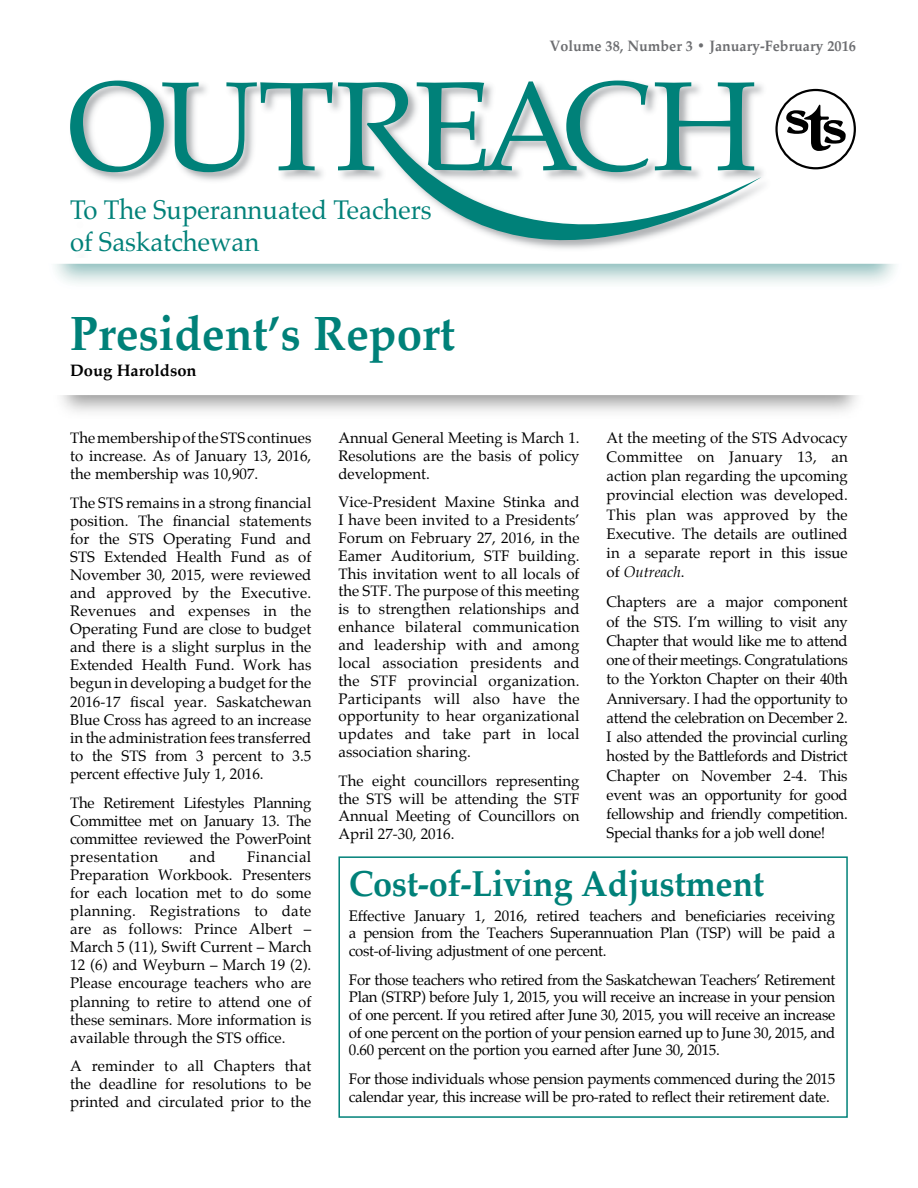
<style>
.page{position:relative;width:918px;height:1188px;background:#fff}
.page>*{position:absolute;margin:0;border:0;box-sizing:border-box;transform-origin:0 0}
.t1{font:700 48px "Palatino";color:#008179;scale:.95 1}
.t2{font:700 36px "Palatino";letter-spacing:-.01em;color:#008179;scale:.95 1}
.t3{font:27px/31px "Palatino";color:#008179;scale:.95 1}
.t4{font:700 16.5px "Palatino";color:#000}
.t5{font:15px/17.9px "Palatino";color:#000;text-align:justify}
.t6{font:15px/17.7px "Palatino";letter-spacing:-.02em;color:#000}
.t7{font:700 15px "Palatino";color:#6d6e71;scale:.95 1}
.s1{font-style:italic}
</style>
<div class="page">
<img style="left:90px;top:80px;width:719px;height:109px">
<svg style="left:70px;top:81px;width:263px;height:91px"></svg>
<svg style="left:338px;top:82px;width:423px;height:167px"></svg>
<div style="left:775px;top:89px;width:81px;height:80px;border:2px solid #000;border-radius:50%"></div>
<svg style="left:786px;top:105px;width:60px;height:46px"></svg>
<div style="left:338px;top:856px;width:510px;height:262px;border:2px solid #008179"></div>
<h3 class="t3" style="left:70px;top:195px;width:382px">To The Superannuated Teachers of Saskatchewan</h3>
<h1 class="t1" style="left:70px;top:293px;width:407px">President’s Report</h1>
<p class="t4" style="left:70px;top:357px;width:128px">Doug Haroldson</p>
<p class="t7" style="left:549px;top:33px;width:324px">Volume 38, Number 3 • January-February 2016</p>
<p class="t5" style="left:70px;top:428px;width:243px">The membership of the STS continues to increase. As of January 13, 2016, the membership was 10,907.</p>
<p class="t5" style="left:70px;top:493px;width:243px">The STS remains in a strong financial position. The financial statements for the STS Operating Fund and STS Extended Health Fund as of November 30, 2015, were reviewed and approved by the Executive.<br>Revenues and expenses in the Operating Fund are close to budget and there is a slight surplus in the Extended Health Fund. Work has begun in developing a budget for the 2016-17 fiscal year. Saskatchewan Blue Cross has agreed to an increase in the administration fees transferred to the STS from 3 percent to 3.5 percent effective July 1, 2016.</p>
<p class="t5" style="left:70px;top:793px;width:243px">The Retirement Lifestyles Planning Committee met on January 13. The committee reviewed the PowerPoint presentation</p>
<p class="t5" style="left:70px;top:848px;width:243px;text-indent:177px">Financial Preparation Workbook. Presenters for each location met to do some planning. Registrations to date are as follows: Prince Albert – March 5 (11), Swift Current – March 12 (6) and Weyburn – March 19 (2).<br>Please encourage teachers who are planning to retire to attend one of these seminars. More information is available through the STS office.</p>
<p class="t5" style="left:70px;top:1057px;width:243px">A reminder to all Chapters that the deadline for resolutions to be printed and circulated prior to the</p>
<p class="t5" style="left:189px;top:848px;width:28px">and</p>
<p class="t5" style="left:607px;top:428px;width:243px;line-height:19.2px">At the meeting of the STS Advocacy Committee on January 13, an action plan regarding the upcoming provincial election was developed.<br>This plan was approved by the Executive. The details are outlined in a separate report in this issue of <span class="s1">Outreach</span>.</p>
<p class="t5" style="left:607px;top:593px;width:243px;line-height:19.2px">Chapters are a major component of the STS. I’m willing to visit any Chapter that would like me to attend one of their meetings. Congratulations to the Yorkton Chapter on their 40th Anniversary. I had the opportunity to attend the celebration on December 2.<br>I also attended the provincial curling hosted by the Battlefords and District Chapter on November 2-4. This event was an opportunity for good fellowship and friendly competition.<br>Special thanks for a job well done!</p>
<p class="t5" style="left:338px;top:429px;width:243px">Annual General Meeting is March 1.<br>Resolutions are the basis of policy development.</p>
<p class="t5" style="left:338px;top:493px;width:243px">Vice-President Maxine Stinka and I have been invited to a Presidents’ Forum on February 27, 2016, in the Eamer Auditorium, STF building.<br>This invitation went to all locals of the STF. The purpose of this meeting is to strengthen relationships and enhance bilateral communication and leadership with and among local association presidents and the STF provincial organization.<br>Participants will also have the opportunity to hear organizational updates and take part in local association sharing.</p>
<p class="t5" style="left:338px;top:772px;width:243px">The eight councillors representing the STS will be attending the STF Annual Meeting of Councillors on April 27-30, 2016.</p>
<h2 class="t2" style="left:349px;top:853px;width:439px">Cost-of-Living Adjustment</h2>
<p class="t5" style="left:349px;top:907px;width:488px">Effective January 1, 2016, retired teachers and beneficiaries receiving a pension from the Teachers Superannuation Plan (TSP) will be paid a cost-of-living adjustment of one percent.</p>
<p class="t5" style="left:349px;top:971px;width:488px">For those teachers who retired from the Saskatchewan Teachers’ Retirement Plan (STRP) before July 1, 2015, you will receive an increase in your pension of one percent. If you retired after June 30, 2015, you will receive an increase of one percent on the portion of your pension earned up to June 30, 2015, and 0.60 percent on the portion you earned after June 30, 2015.</p>
<p class="t6" style="left:349px;top:1070px;width:488px">For those individuals whose pension payments commenced during the 2015 calendar year, this increase will be pro-rated to reflect their retirement date.</p>
</div>
